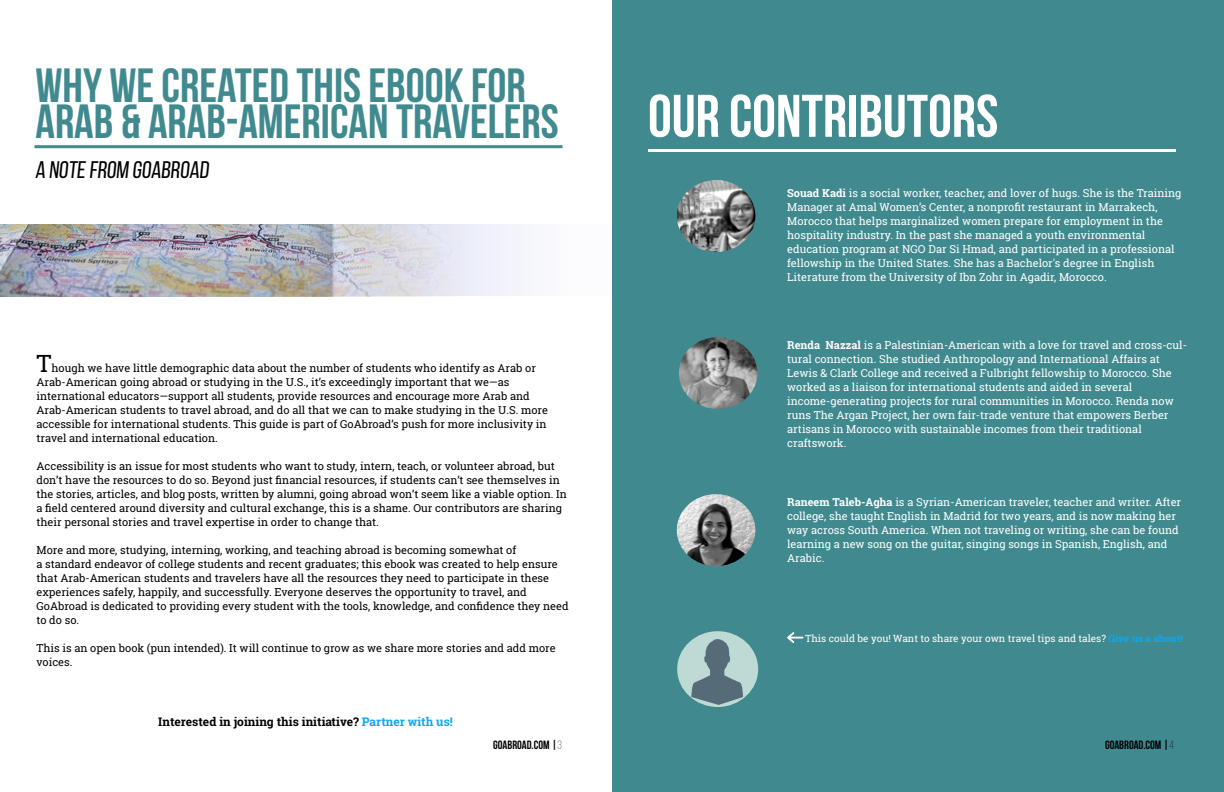
<style>
.page{position:relative;width:1224px;height:792px;background:#fff}
.page>*{position:absolute;margin:0;border:0;box-sizing:border-box;transform-origin:0 0}
.t1{font:700 60px "Bebas Neue";color:#fff}
.t2{font:700 48px/36px "Bebas Neue";color:#408a8f}
.t3{font:24px "Bebas Neue";color:#000101}
.t4{font:700 12px "Roboto Slab";color:#000}
.t5{font:700 12px "Bebas Neue";color:#000}
.t6{font:11px/14px "Roboto Slab";color:#000}
.t7{font:11px/14px "Roboto Slab";color:#fff}
.t8{font:10px "Roboto Slab";color:#fff}
.s1{font-size:24px}
.s2{color:#0da6f4}
.s3{font-weight:700}
.s4{font-weight:700;color:#0da6f4}
.s5{font-weight:300}
</style>
<div class="page">
<div style="left:0;top:224px;width:612px;height:72px;background:#f7f7fc"></div>
<img style="left:0;top:224px;width:471px;height:72px">
<div style="left:612px;top:0;width:612px;height:792px;background:#408a8f"></div>
<hr style="left:34px;top:145px;width:528px;height:3px;background:#408a8f">
<hr style="left:648px;top:149px;width:528px;height:3px;background:#fff">
<img style="left:677px;top:180px;width:78px;height:72px">
<img style="left:679px;top:337px;width:78px;height:72px">
<img style="left:677px;top:494px;width:78px;height:72px">
<div style="left:677px;top:631px;width:81px;height:76px;background:#bedad5;border-radius:50%"></div>
<svg style="left:691px;top:639px;width:52px;height:66px"></svg>
<svg style="left:787px;top:632px;width:17px;height:11px"></svg>
<h2 class="t2" style="left:36px;top:67px;width:525px">WHY WE CREATED THIS EBOOK FOR<br>ARAB &amp; ARAB-AMERICAN TRAVELERS</h2>
<h3 class="t3" style="left:35px;top:157px;width:178px">A NOTE FROM GOABROAD</h3>
<p class="t6" style="left:36px;top:361px;width:513px"><span class="s1">T</span>hough we have little demographic data about the number of students who identify as Arab or Arab-American going abroad or studying in the U.S., it’s exceedingly important that we—as international educators—support all students, provide resources and encourage more Arab and Arab-American students to travel abroad, and do all that we can to make studying in the U.S. more accessible for international students. This guide is part of GoAbroad’s push for more inclusivity in travel and international education.</p>
<p class="t6" style="left:36px;top:459px;width:532px">Accessibility is an issue for most students who want to study, intern, teach, or volunteer abroad, but don’t have the resources to do so. Beyond just financial resources, if students can’t see themselves in the stories, articles, and blog posts, written by alumni, going abroad won’t seem like a viable option. In a field centered around diversity and cultural exchange, this is a shame. Our contributors are sharing their personal stories and travel expertise in order to change that.</p>
<p class="t6" style="left:36px;top:543px;width:534px">More and more, studying, interning, working, and teaching abroad is becoming somewhat of<br>a standard endeavor of college students and recent graduates; this ebook was created to help ensure that Arab-American students and travelers have all the resources they need to participate in these experiences safely, happily, and successfully. Everyone deserves the opportunity to travel, and GoAbroad is dedicated to providing every student with the tools, knowledge, and confidence they need to do so.</p>
<p class="t6" style="left:36px;top:641px;width:521px">This is an open book (pun intended). It will continue to grow as we share more stories and add more voices.</p>
<p class="t4" style="left:158px;top:713px;width:296px">Interested in joining this initiative? <span class="s2">Partner with us!</span></p>
<h1 class="t1" style="left:648px;top:83px;width:352px">OUR CONTRIBUTORS</h1>
<p class="t7" style="left:787px;top:186px;width:396px"><span class="s3">Souad Kadi</span> is a social worker, teacher, and lover of hugs. She is the Training Manager at Amal Women’s Center, a nonprofit restaurant in Marrakech, Morocco that helps marginalized women prepare for employment in the hospitality industry. In the past she managed a youth environmental education program at NGO Dar Si Hmad, and participated in a professional fellowship in the United States. She has a Bachelor's degree in English Literature from the University of Ibn Zohr in Agadir, Morocco.</p>
<p class="t7" style="left:787px;top:337px;width:401px"><span class="s3">Renda Nazzal</span> is a Palestinian-American with a love for travel and cross-cul&shy;tural connection. She studied Anthropology and International Affairs at Lewis &amp; Clark College and received a Fulbright fellowship to Morocco. She worked as a liaison for international students and aided in several income-generating projects for rural communities in Morocco. Renda now runs The Argan Project, her own fair-trade venture that empowers Berber artisans in Morocco with sustainable incomes from their traditional craftswork.</p>
<p class="t7" style="left:787px;top:495px;width:395px"><span class="s3">Raneem Taleb-Agha</span> is a Syrian-American traveler, teacher and writer. After college, she taught English in Madrid for two years, and is now making her way across South America. When not traveling or writing, she can be found learning a new song on the guitar, singing songs in Spanish, English, and Arabic.</p>
<p class="t8" style="left:805px;top:631px;width:379px">This could be you! Want to share your own travel tips and tales? <span class="s4">Give us a shout!</span></p>
<p class="t5" style="left:493px;top:738px;width:70px">GOABROAD.COM |<span class="s5">3</span></p>
<p class="t5" style="left:1105px;top:738px;width:71px">GOABROAD.COM |<span class="s5">4</span></p>
</div>
